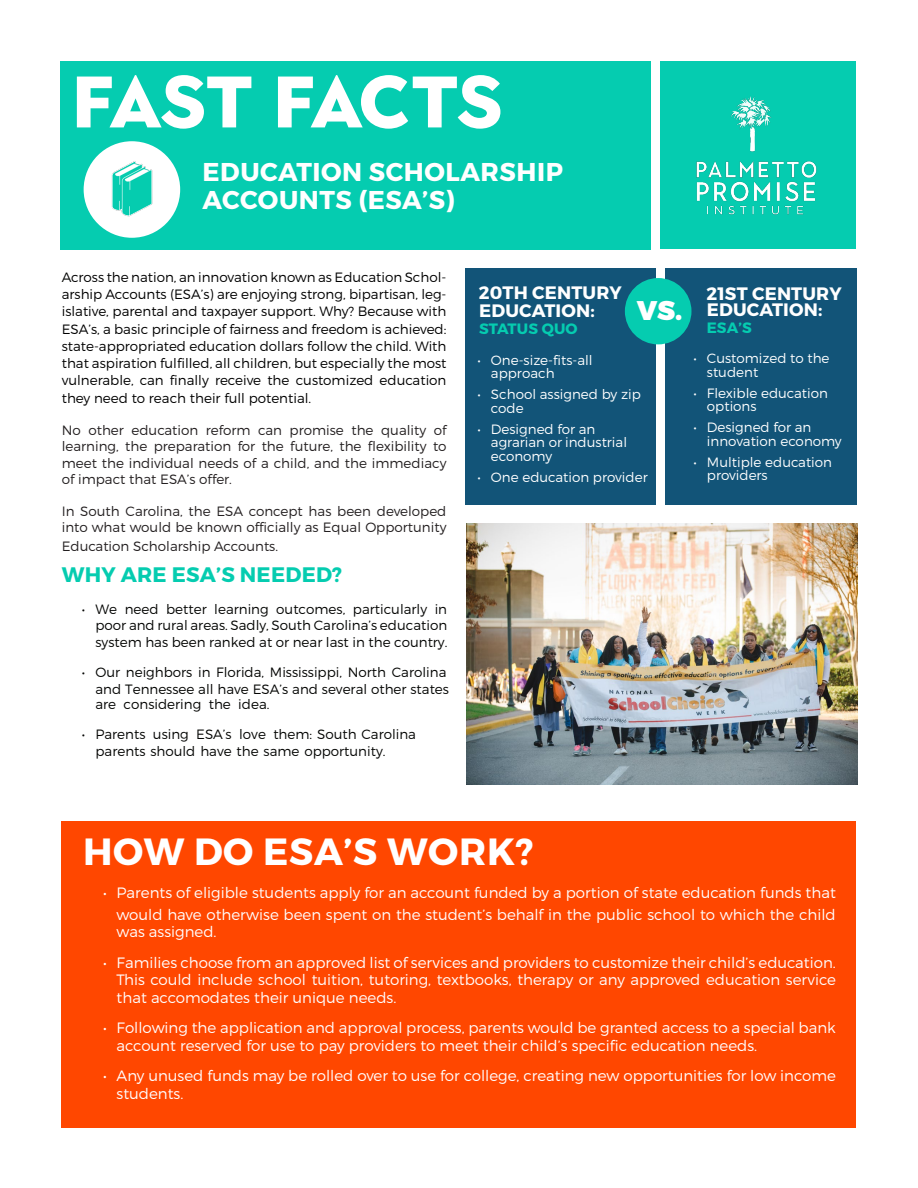
<style>
.page{position:relative;width:918px;height:1188px;background:#fff}
.page>*{position:absolute;margin:0;border:0;box-sizing:border-box;transform-origin:0 0}
.t1{font:900 72.75px "Town 10 Display";letter-spacing:-.05em;color:#fff}
.t2{font:700 37.8px "Montserrat";letter-spacing:.02em;color:#fff}
.t3{font:900 27px "Montserrat";color:#fff}
.t4{font:700 25.8px "Montserrat";letter-spacing:.02em;color:#fff}
.t5{font:700 21px "Montserrat";letter-spacing:.01em;color:#05ccb0}
.t6{font:700 18px "Montserrat";letter-spacing:.01em;color:#fff}
.t7{font:300 15px/17.2px "Montserrat";color:#fff}
.t8{font:700 15px "Montserrat";letter-spacing:.01em;color:#05ccb0}
.t9{font:300 13.5px/17.2px "Montserrat";color:#000;text-align:justify}
.t10{font:300 13.5px/17.1px "Montserrat";color:#040503;text-align:right}
.t11{font:300 13.5px/16.2px "Montserrat";color:#231f20;text-align:justify}
.t12{font:300 13.5px/13.5px "Montserrat";color:#fff}
.s1{color:#040503}
</style>
<div class="page">
<div style="left:466px;top:268px;width:190px;height:237px;background:#125478"></div>
<div style="left:665px;top:268px;width:191px;height:237px;background:#125478"></div>
<div style="left:61px;top:61px;width:590px;height:188px;background:#05ccb0"></div>
<div style="left:660px;top:61px;width:195px;height:187px;background:#05ccb0"></div>
<div style="left:62px;top:821px;width:794px;height:307px;background:#ff4700"></div>
<div style="left:84px;top:141px;width:96px;height:97px;background:#fff;border-radius:50%"></div>
<div style="left:625px;top:278px;width:67px;height:66px;background:#05ccb0;border-radius:50%"></div>
<img style="left:680px;top:96px;width:174px;height:153px">
<img style="left:85px;top:159px;width:95px;height:77px">
<img style="left:467px;top:524px;width:390px;height:261px">
<p class="t1" style="left:73px;top:60px;width:431px">FAST FACTS</p>
<p class="t4" style="left:203px;top:156px;width:362px">EDUCATION SCHOLARSHIP</p>
<p class="t4" style="left:203px;top:184px;width:254px">ACCOUNTS (ESA’S)</p>
<p class="t9" style="left:62px;top:268px;width:386px"><span class="s1">A</span>cross the nation, an innovation known as Education Schol&shy;arship Accounts (ESA’s) are enjoying strong, bipartisan, leg&shy;islative, parental and taxpayer support. Why? Because with ESA’s, a basic principle of fairness and freedom is achieved: state-appropriated education dollars follow the child. With that aspiration fulfilled, all children, but especially the most vulnerable, can finally receive the customized education they need to reach their full potential.</p>
<p class="t11" style="left:62px;top:422px;width:386px">No other education reform can promise the quality of learning, the preparation for the future, the flexibility to meet the individual needs of a child, and the immediacy of impact that ESA’s offer.</p>
<p class="t11" style="left:62px;top:503px;width:386px">In South Carolina, the ESA concept has been developed into what would be known officially as Equal Opportunity</p>
<p class="t11" style="left:62px;top:538px;width:218px">Education Scholarship Accounts.</p>
<p class="t5" style="left:62px;top:561px;width:282px">WHY ARE ESA’S NEEDED?</p>
<p class="t10" style="left:82px;top:602px;width:367px;line-height:15.3px">• We need better learning outcomes, particularly in poor and rural areas. Sadly, South Carolina’s education</p>
<p class="t10" style="left:95px;top:633px;width:353px">system has been ranked at or near last in the country.</p>
<p class="t10" style="left:82px;top:663px;width:369px">• Our neighbors in Florida, Mississippi, North Carolina and Tennessee all have ESA’s and several other states</p>
<p class="t10" style="left:95px;top:696px;width:176px">are considering the idea.</p>
<p class="t10" style="left:95px;top:726px;width:322px;text-align:left;text-indent:-14px">• Parents using ESA’s love them: South Carolina parents should have the same opportunity.</p>
<p class="t6" style="left:479px;top:281px;width:144px">20TH CENTURY</p>
<p class="t6" style="left:479px;top:299px;width:117px">EDUCATION:</p>
<p class="t8" style="left:479px;top:319px;width:100px">STATUS QUO</p>
<p class="t3" style="left:637px;top:293px;width:47px">VS.</p>
<p class="t12" style="left:491px;top:353px;width:103px;text-indent:-14px">• One-size-fits-all approach</p>
<p class="t12" style="left:491px;top:387px;width:151px;text-indent:-14px">• School assigned by zip code</p>
<p class="t12" style="left:491px;top:422px;width:138px;text-indent:-14px">• Designed for an agrarian or industrial economy</p>
<p class="t12" style="left:477px;top:470px;width:172px">• One education provider</p>
<p class="t6" style="left:707px;top:282px;width:137px">21ST CENTURY</p>
<p class="t6" style="left:707px;top:299px;width:117px">EDUCATION:</p>
<p class="t8" style="left:707px;top:319px;width:46px">ESA’S</p>
<p class="t12" style="left:707px;top:351px;width:124px;text-indent:-14px">• Customized to the student</p>
<p class="t12" style="left:707px;top:386px;width:123px;text-indent:-14px">• Flexible education options</p>
<p class="t12" style="left:707px;top:420px;width:136px;text-indent:-14px">• Designed for an innovation economy</p>
<p class="t12" style="left:707px;top:455px;width:127px;text-indent:-14px">• Multiple education providers</p>
<p class="t2" style="left:83px;top:829px;width:452px">HOW DO ESA’S WORK?</p>
<p class="t7" style="left:103px;top:881px;width:734px;line-height:22.5px;text-align:right">• Parents of eligible students apply for an account funded by a portion of state education funds that would have otherwise been spent on the student’s behalf in the public school to which the child</p>
<p class="t7" style="left:117px;top:923px;width:101px">was assigned.</p>
<p class="t7" style="left:117px;top:954px;width:721px;text-align:justify;text-indent:-14px">• Families choose from an approved list of services and providers to customize their child’s education.<br>This could include school tuition, tutoring, textbooks, therapy or any approved education service that accomodates their unique needs.</p>
<p class="t7" style="left:117px;top:1019px;width:721px;text-indent:-14px">• Following the application and approval process, parents would be granted access to a special bank account reserved for use to pay providers to meet their child’s specific education needs.</p>
<p class="t7" style="left:117px;top:1067px;width:721px;text-indent:-14px">• Any unused funds may be rolled over to use for college, creating new opportunities for low income students.</p>
</div>
